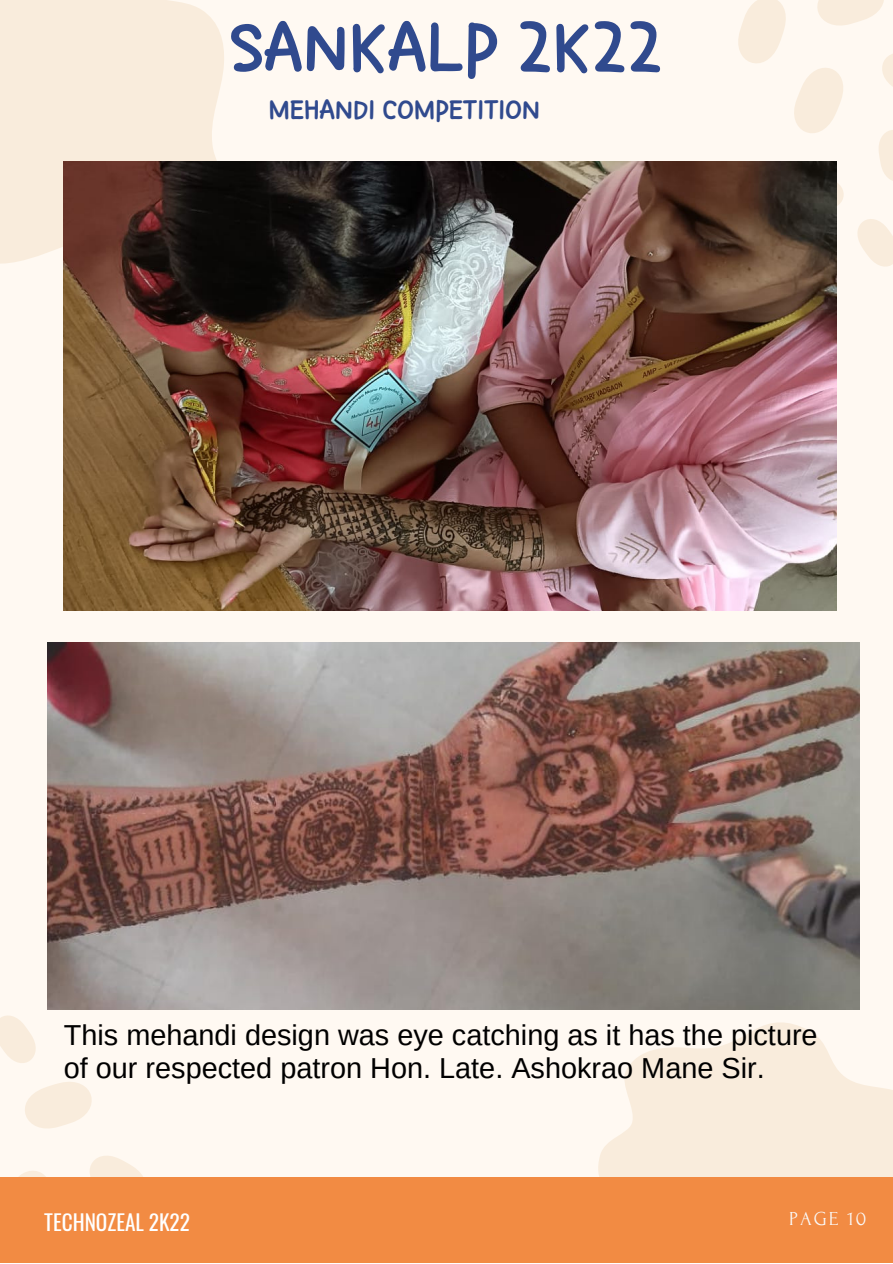
<style>
.page{position:relative;width:893px;height:1264px;background:#fff}
.page>*{position:absolute;margin:0;border:0;box-sizing:border-box;transform-origin:0 0}
.t1{font:79.5px "TT Dalpangi R";letter-spacing:-.025em;color:#304a8e}
.t2{font:31.5px "TT Dalpangi R";letter-spacing:-.025em;color:#304a8e}
.t3{font:28.8px/33.8px "Arimo";color:#000}
.t4{font:21.3px "Oswald";color:#fff}
.t5{font:19.8px "Forum";letter-spacing:.1em;color:#fafafa}
</style>
<div class="page">
<div style="left:0;top:0;width:892px;height:1262px;background:#fff9f2"></div>
<div style="left:0;top:0;width:224px;height:264px;background:#f9ecdc"></div>
<svg style="left:738px;top:0;width:154px;height:274px"></svg>
<svg style="left:598px;top:1022px;width:294px;height:154px;fill:#f9ecdc"></svg>
<svg style="left:0;top:1009px;width:165px;height:167px"></svg>
<div style="left:0;top:1176px;width:892px;height:86px;background:#f28b43"></div>
<img style="left:64px;top:161px;width:772px;height:449px">
<img style="left:47px;top:643px;width:812px;height:366px">
<h1 class="t1" style="left:228px;top:7px;width:437px">SANKALP 2K22</h1>
<p class="t2" style="left:268px;top:93px;width:274px">MEHANDI COMPETITION</p>
<p class="t3" style="left:64px;top:1017px;width:755px">This mehandi design was eye catching as it has the picture of our respected patron Hon. Late. Ashokrao Mane Sir.</p>
<p class="t4" style="left:44px;top:1205px;width:147px">TECHNOZEAL 2K22</p>
<p class="t5" style="left:789px;top:1208px;width:79px">PAGE 10</p>
</div>
